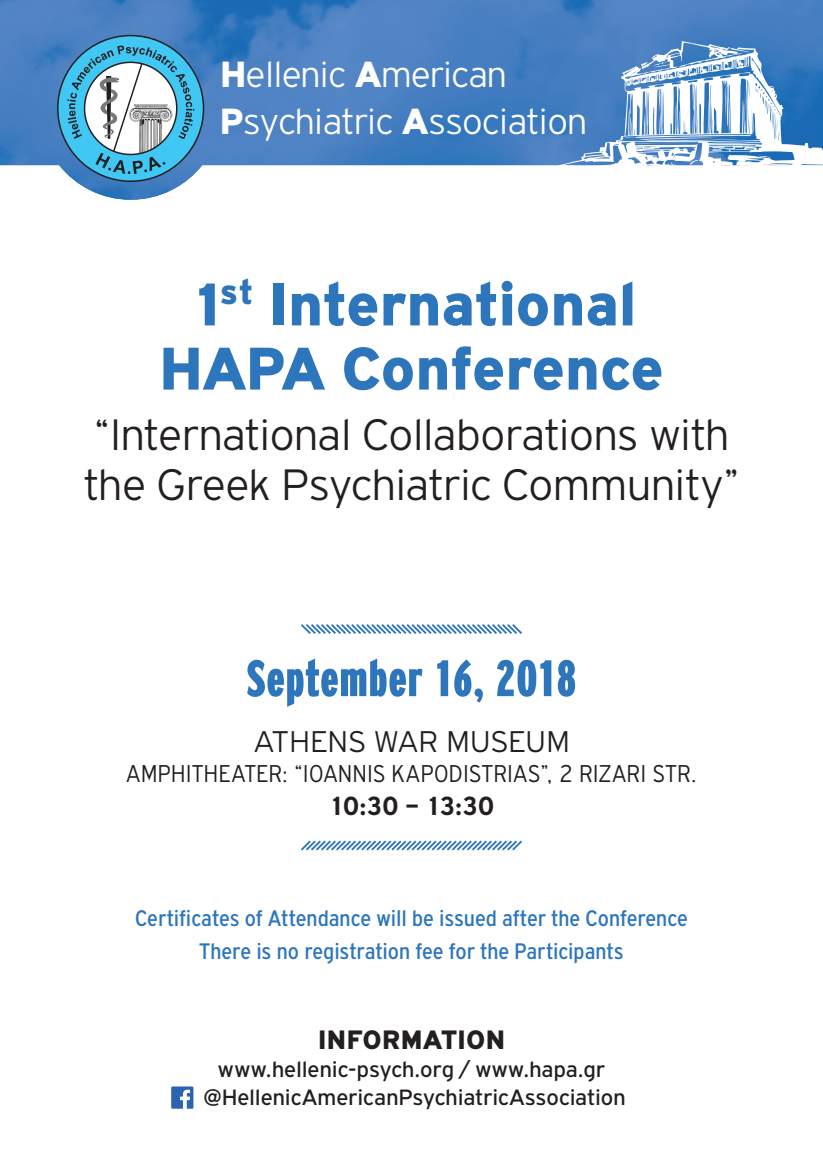
<style>
.page{position:relative;width:823px;height:1163px;background:#fff}
.page>*{position:absolute;margin:0;border:0;box-sizing:border-box;transform-origin:0 0}
.t1{font:900 64.4px/64.2px "PF Highway Gothic";letter-spacing:-.01em;color:#2e76bc;text-align:center}
.t2{font:900 55px "PF Highway Gothic Comp";letter-spacing:.01em;color:#2e76bc}
.t3{font:300 47px/50px "PF Highway Gothic";letter-spacing:.005em;color:#231f20}
.t4{font:300 38.8px/46.6px "PF Highway Gothic";color:#fff}
.t5{font:300 32px "PF Highway Gothic";letter-spacing:.03em;color:#231f20}
.t6{font:900 28.4px "PF Highway Gothic";letter-spacing:.01em;color:#231f20}
.t7{font:700 28px "PF Highway Gothic Cond";letter-spacing:-.035em;color:#231f20}
.t8{font:300 26px "PF Highway Gothic Cond";letter-spacing:.025em;color:#231f20}
.t9{font:24px/32.8px "PF Highway Gothic Cond";color:#2e76bc;text-align:center}
.t10{font:23.8px/28.4px "PF Highway Gothic";color:#231f20;text-align:center}
.s1{font-weight:900}
</style>
<div class="page">
<img style="left:0;top:0;width:822px;height:200px">
<svg style="left:57px;top:35px;width:147px;height:147px"></svg>
<svg style="left:171px;top:1086px;width:22px;height:22px"></svg>
<svg style="left:301px;top:840px;width:221px;height:11px"></svg>
<svg style="left:301px;top:624px;width:221px;height:10px"></svg>
<svg style="left:554px;top:41px;width:268px;height:158px"></svg>
<h3 class="t4" style="left:220px;top:51px;width:367px"><span class="s1">H</span>ellenic <span class="s1">A</span>merican<br><span class="s1">P</span>sychiatric <span class="s1">A</span>ssociation</h3>
<h1 class="t1" style="left:159px;top:272px;width:505px">1<sup>st</sup> International<br>HAPA Conference</h1>
<h3 class="t3" style="left:84px;top:409px;width:656px">“International Collaborations with the Greek Psychiatric Community”</h3>
<h2 class="t2" style="left:246px;top:650px;width:332px">September 16, 2018</h2>
<h3 class="t5" style="left:253px;top:724px;width:317px">ATHENS WAR MUSEUM</h3>
<p class="t8" style="left:126px;top:759px;width:571px">AMPHITHEATER: “IOANNIS KAPODISTRIAS”, 2 RIZARI STR.</p>
<p class="t7" style="left:328px;top:791px;width:167px">10:30 – 13:30</p>
<p class="t9" style="left:135px;top:901px;width:554px">Certificates of Attendance will be issued after the Conference<br>There is no registration fee for the Participants</p>
<p class="t6" style="left:318px;top:1023px;width:188px">INFORMATION</p>
<p class="t10" style="left:203px;top:1054px;width:423px">www.hellenic-psych.org / www.hapa.gr @HellenicAmericanPsychiatricAssociation</p>
</div>
